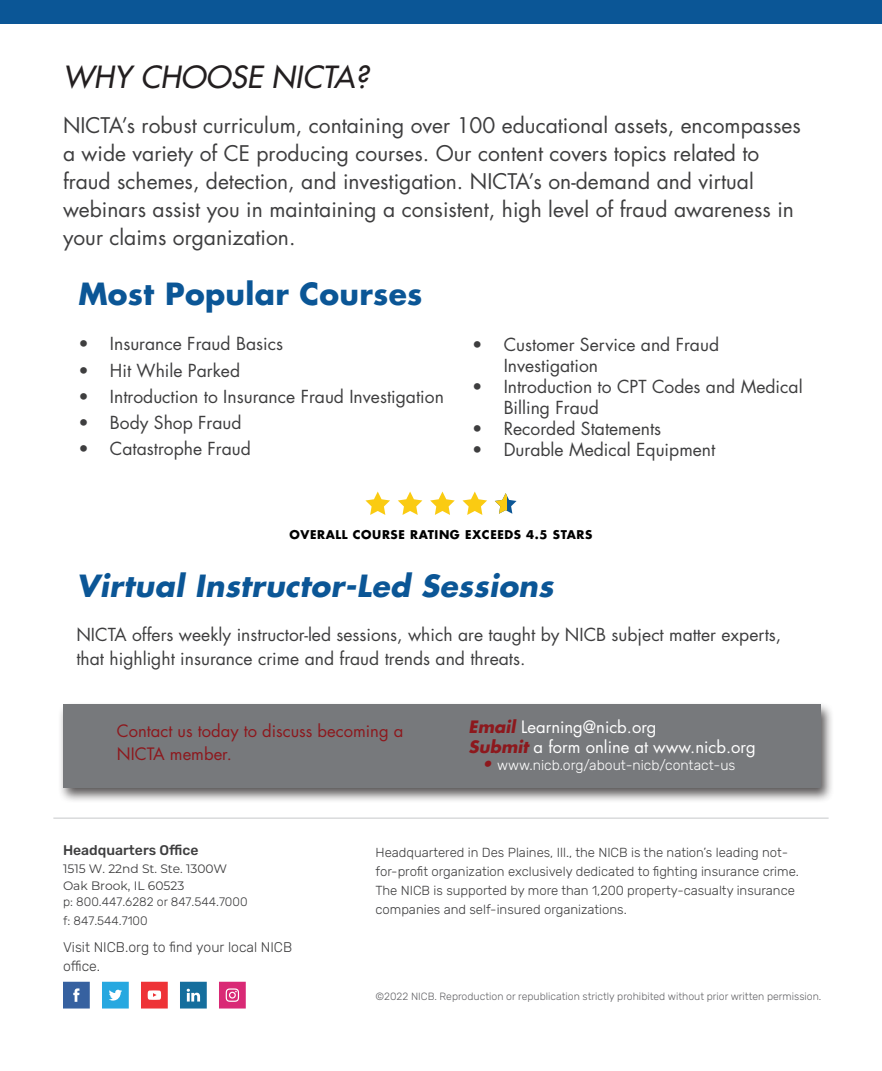
<style>
.page{position:relative;width:882px;height:1071px;background:#fff}
.page>*{position:absolute;margin:0;border:0;box-sizing:border-box;transform-origin:0 0}
.t1{font:italic 700 29.75px "Futura Std";letter-spacing:.01em;color:#0b5696}
.t2{font:700 29.75px "Futura Std";letter-spacing:.01em;color:#0b5696}
.t3{font:italic 500 29.75px "Futura Std";letter-spacing:.01em;color:#231f20}
.t4{font:21px/28px "Futura Std";color:#3e3e3f}
.t5{font:17.5px/21px "Futura Std";color:#3e3e3f}
.t6{font:16.62px "Futura Std";color:#fff}
.t7{font:16.62px/22.8px "Futura Std";color:#8d181d}
.t8{font:300 14px/19.2px "Rubik";color:#3e3e3f}
.t9{font:300 14px "Rubik";color:#fff}
.t10{font:300 13.12px/19.2px "Rubik";color:#3e3e3f}
.t11{font:12.25px/16.6px "Montserrat";color:#3e3e3f}
.t12{font:300 12.25px "Rubik";color:#3e3e3f}
.t13{font:700 11.72px "Futura Std";letter-spacing:.05em;color:#000}
.t14{font:300 10.5px "Rubik";color:#636366}
.s1{font-weight:700;font-style:italic;color:#8d181d}
.s2{font-family:"Futura Std";font-weight:700;font-style:italic;font-size:16.62px;color:#8d181d}
.s3{font-family:"Rubik";font-weight:300}
</style>
<div class="page">
<div style="left:57px;top:701px;width:777px;height:103px;background:#231f20;opacity:.75"></div>
<div style="left:63px;top:704px;width:758px;height:83px;background:#77797c"></div>
<svg style="left:63px;top:982px;width:27px;height:27px"></svg>
<svg style="left:102px;top:982px;width:27px;height:27px"></svg>
<svg style="left:141px;top:982px;width:27px;height:27px"></svg>
<svg style="left:180px;top:982px;width:27px;height:27px"></svg>
<svg style="left:219px;top:982px;width:27px;height:27px"></svg>
<hr style="left:53px;top:818px;width:776px;height:1px;background:#c7c8ca">
<div style="left:0;top:0;width:882px;height:24px;background:#0b5696"></div>
<svg style="left:365px;top:492px;width:25px;height:23px"></svg>
<svg style="left:398px;top:492px;width:24px;height:23px"></svg>
<svg style="left:430px;top:492px;width:25px;height:23px"></svg>
<svg style="left:463px;top:492px;width:24px;height:23px"></svg>
<svg style="left:495px;top:493px;width:22px;height:21px"></svg>
<p class="t3" style="left:63px;top:58px;width:307px">WHY CHOOSE NICTA?</p>
<p class="t4" style="left:63px;top:112px;width:739px">NICTA’s robust curriculum, containing over 100 educational assets, encompasses a wide variety of CE producing courses. Our content covers topics related to fraud schemes, detection, and investigation. NICTA’s on-demand and virtual webinars assist you in maintaining a consistent, high level of fraud awareness in your claims organization.</p>
<p class="t2" style="left:78px;top:274px;width:346px">Most Popular Courses</p>
<p class="t5" style="left:78px;top:334px;width:206px">• Insurance Fraud Basics</p>
<p class="t5" style="left:78px;top:360px;width:163px">• Hit While Parked</p>
<p class="t5" style="left:78px;top:386px;width:367px">• Introduction to Insurance Fraud Investigation</p>
<p class="t5" style="left:78px;top:412px;width:165px">• Body Shop Fraud</p>
<p class="t5" style="left:78px;top:439px;width:174px">• Catastrophe Fraud</p>
<p class="t5" style="left:504px;top:334px;width:217px;text-indent:-32px">• Customer Service and Fraud<br>Investigation</p>
<p class="t5" style="left:504px;top:376px;width:300px;text-indent:-32px">• Introduction to CPT Codes and Medical<br>Billing Fraud</p>
<p class="t5" style="left:472px;top:418px;width:191px">• Recorded Statements</p>
<p class="t5" style="left:472px;top:439px;width:245px">• Durable Medical Equipment</p>
<p class="t13" style="left:290px;top:527px;width:304px">OVERALL COURSE RATING EXCEEDS 4.5 STARS</p>
<p class="t1" style="left:76px;top:566px;width:479px">Virtual Instructor-Led Sessions</p>
<p class="t5" style="left:76px;top:622px;width:706px;line-height:24.5px">NICTA offers weekly instructor-led sessions, which are taught by NICB subject matter experts, that highlight insurance crime and fraud trends and threats.</p>
<p class="t7" style="left:117px;top:720px;width:288px">Contact us today to discuss becoming a<br>NICTA member.</p>
<p class="t6" style="left:469px;top:716px;width:189px"><span class="s1">Email</span> Learning@nicb.org</p>
<p class="t6" style="left:469px;top:736px;width:289px"><span class="s1">Submit</span> a form online at www.nicb.org</p>
<p class="t9" style="left:481px;top:758px;width:256px"><span class="s2">•</span> www.nicb.org/about-nicb/contact-us</p>
<p class="t8" style="left:63px;top:841px;width:137px">Headquarters Office</p>
<p class="t11" style="left:63px;top:860px;width:186px">1515 W. 22nd St. Ste. 1300W<br>Oak Brook, IL 60523<br><span class="s3">p: 800.447.6282 or 847.544.7000</span></p>
<p class="t12" style="left:63px;top:914px;width:86px">f: 847.544.7100</p>
<p class="t8" style="left:63px;top:938px;width:231px">Visit NICB.org to find your local NICB office.</p>
<p class="t10" style="left:375px;top:843px;width:425px">Headquartered in Des Plaines, Ill., the NICB is the nation’s leading not&shy;for-profit organization exclusively dedicated to fighting insurance crime.<br>The NICB is supported by more than 1,200 property-casualty insurance companies and self-insured organizations.</p>
<p class="t14" style="left:375px;top:991px;width:447px">©2022 NICB. Reproduction or republication strictly prohibited without prior written permission.</p>
</div>
